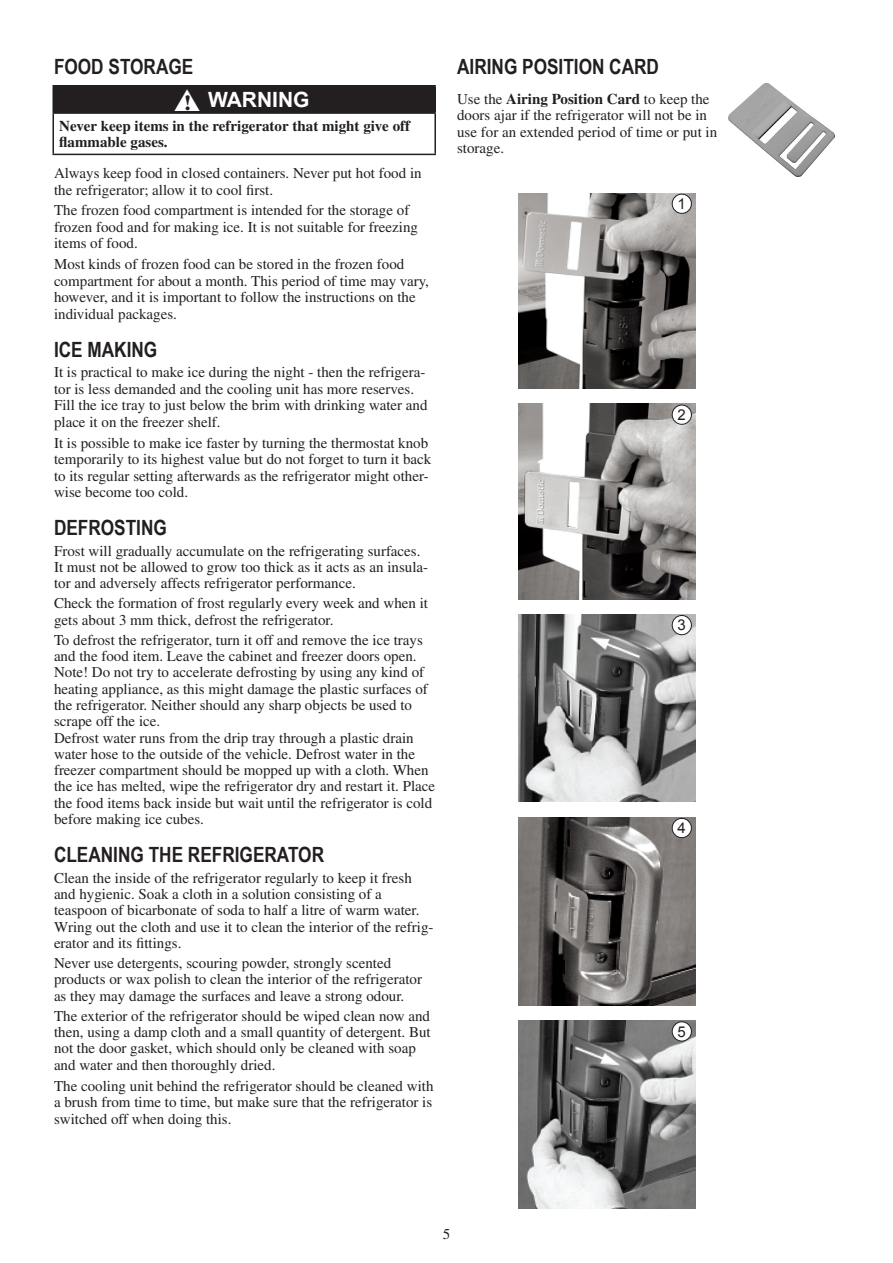
<style>
.page{position:relative;width:893px;height:1263px;background:#fff}
.page>*{position:absolute;margin:0;border:0;box-sizing:border-box;transform-origin:0 0}
.t1{font:30px "Fn T Basic Shapes 1";color:#fff}
.t2{font:700 21px "Arial Narrow";color:#231f20}
.t3{font:700 21px "Arial";color:#fff}
.t4{font:15px/16.5px "Times";color:#231f20}
.t5{font:700 15px/16.5px "Times";color:#231f20}
.t6{font:14.85px "Arial";color:#231f20}
.s1{font-family:"Georgia";font-weight:700;font-size:21px;color:#231f20}
.s2{font-weight:700}
</style>
<div class="page">
<div style="left:53px;top:86px;width:382px;height:27px;background:#231f20"></div>
<hr style="left:52px;top:112px;width:384px;height:2px;background:#231f20">
<hr style="left:52px;top:85px;width:384px;height:2px;background:#231f20">
<hr style="left:52px;top:87px;width:2px;height:25px;background:#231f20">
<hr style="left:52px;top:114px;width:2px;height:40px;background:#231f20">
<hr style="left:434px;top:114px;width:2px;height:40px;background:#231f20">
<hr style="left:434px;top:87px;width:2px;height:25px;background:#231f20">
<hr style="left:52px;top:154px;width:384px;height:1px;background:#231f20">
<img style="left:729px;top:83px;width:106px;height:93px">
<img style="left:519px;top:193px;width:177px;height:195px">
<div style="left:672px;top:194px;width:19px;height:19px;background:#fff;border-radius:50%"></div>
<div style="left:672px;top:194px;width:20px;height:20px;border:1px solid #231f20;border-radius:50%"></div>
<img style="left:519px;top:1020px;width:177px;height:189px">
<div style="left:672px;top:1022px;width:19px;height:19px;background:#fff;border-radius:50%"></div>
<div style="left:672px;top:1021px;width:20px;height:20px;border:1px solid #231f20;border-radius:50%"></div>
<img style="left:518px;top:403px;width:178px;height:196px">
<div style="left:672px;top:405px;width:19px;height:19px;background:#fff;border-radius:50%"></div>
<div style="left:672px;top:405px;width:20px;height:20px;border:1px solid #231f20;border-radius:50%"></div>
<img style="left:519px;top:614px;width:177px;height:188px">
<div style="left:672px;top:615px;width:19px;height:20px;background:#fff;border-radius:50%"></div>
<div style="left:672px;top:615px;width:20px;height:20px;border:1px solid #231f20;border-radius:50%"></div>
<img style="left:519px;top:817px;width:177px;height:188px">
<div style="left:672px;top:818px;width:19px;height:20px;background:#fff;border-radius:50%"></div>
<div style="left:672px;top:818px;width:20px;height:20px;border:1px solid #231f20;border-radius:50%"></div>
<h2 class="t2" style="left:54px;top:50px;width:141px">FOOD STORAGE</h2>
<h2 class="t2" style="left:457px;top:50px;width:23px">AIRING</h2>
<h2 class="t2" style="left:522px;top:50px;width:11px">POSITION</h2>
<h2 class="t2" style="left:609px;top:50px;width:14px">CARD</h2>
<h1 class="t1" style="left:174px;top:82px;width:28px">6<span class="s1">!</span></h1>
<p class="t4" style="left:457px;top:91px;width:262px">Use the <span class="s2">Airing Position Card</span> to keep the doors ajar if the refrigerator will not be in use for an extended period of time or put in storage.</p>
<h2 class="t3" style="left:208px;top:86px;width:103px">WARNING</h2>
<p class="t5" style="left:59px;top:117px;width:352px">Never keep items in the refrigerator that might give off flammable gases.</p>
<p class="t4" style="left:54px;top:165px;width:369px">Always keep food in closed containers. Never put hot food in the refrigerator; allow it to cool first.</p>
<p class="t4" style="left:54px;top:202px;width:366px">The frozen food compartment is intended for the storage of frozen food and for making ice. It is not suitable for freezing items of food.</p>
<p class="t4" style="left:54px;top:256px;width:376px">Most kinds of frozen food can be stored in the frozen food compartment for about a month. This period of time may vary, however, and it is important to follow the instructions on the individual packages.</p>
<h2 class="t2" style="left:54px;top:333px;width:105px">ICE MAKING</h2>
<p class="t4" style="left:54px;top:364px;width:375px">It is practical to make ice during the night - then the refrigera&shy;tor is less demanded and the cooling unit has more reserves.<br>Fill the ice tray to just below the brim with drinking water and place it on the freezer shelf.</p>
<p class="t4" style="left:54px;top:434px;width:379px">It is possible to make ice faster by turning the thermostat knob temporarily to its highest value but do not forget to turn it back to its regular setting afterwards as the refrigerator might other&shy;wise become too cold.</p>
<h2 class="t2" style="left:54px;top:512px;width:114px">DEFROSTING</h2>
<p class="t4" style="left:54px;top:542px;width:376px">Frost will gradually accumulate on the refrigerating surfaces.<br>It must not be allowed to grow too thick as it acts as an insula&shy;tor and adversely affects refrigerator performance.</p>
<p class="t4" style="left:54px;top:595px;width:376px">Check the formation of frost regularly every week and when it gets about 3 mm thick, defrost the refrigerator.</p>
<p class="t4" style="left:54px;top:632px;width:383px">To defrost the refrigerator, turn it off and remove the ice trays and the food item. Leave the cabinet and freezer doors open.<br>Note! Do not try to accelerate defrosting by using any kind of heating appliance, as this might damage the plastic surfaces of the refrigerator. Neither should any sharp objects be used to scrape off the ice.<br>Defrost water runs from the drip tray through a plastic drain water hose to the outside of the vehicle. Defrost water in the freezer compartment should be mopped up with a cloth. When the ice has melted, wipe the refrigerator dry and restart it. Place the food items back inside but wait until the refrigerator is cold before making ice cubes.</p>
<h2 class="t2" style="left:54px;top:839px;width:272px">CLEANING THE REFRIGERATOR</h2>
<p class="t4" style="left:54px;top:870px;width:381px">Clean the inside of the refrigerator regularly to keep it fresh and hygienic. Soak a cloth in a solution consisting of a teaspoon of bicarbonate of soda to half a litre of warm water.<br>Wring out the cloth and use it to clean the interior of the refrig&shy;erator and its fittings.</p>
<p class="t4" style="left:54px;top:955px;width:370px">Never use detergents, scouring powder, strongly scented products or wax polish to clean the interior of the refrigerator as they may damage the surfaces and leave a strong odour.</p>
<p class="t4" style="left:54px;top:1008px;width:378px">The exterior of the refrigerator should be wiped clean now and then, using a damp cloth and a small quantity of detergent. But not the door gasket, which should only be cleaned with soap and water and then thoroughly dried.</p>
<p class="t4" style="left:54px;top:1077px;width:381px;text-align:justify">The cooling unit behind the refrigerator should be cleaned with a brush from time to time, but make sure that the refrigerator is switched off when doing this.</p>
<p class="t4" style="left:443px;top:1226px;width:9px">5</p>
<p class="t6" style="left:678px;top:194px;width:10px">1</p>
<p class="t6" style="left:678px;top:405px;width:10px">2</p>
<p class="t6" style="left:678px;top:615px;width:10px">3</p>
<p class="t6" style="left:678px;top:818px;width:10px">4</p>
<p class="t6" style="left:678px;top:1022px;width:10px">5</p>
</div>
